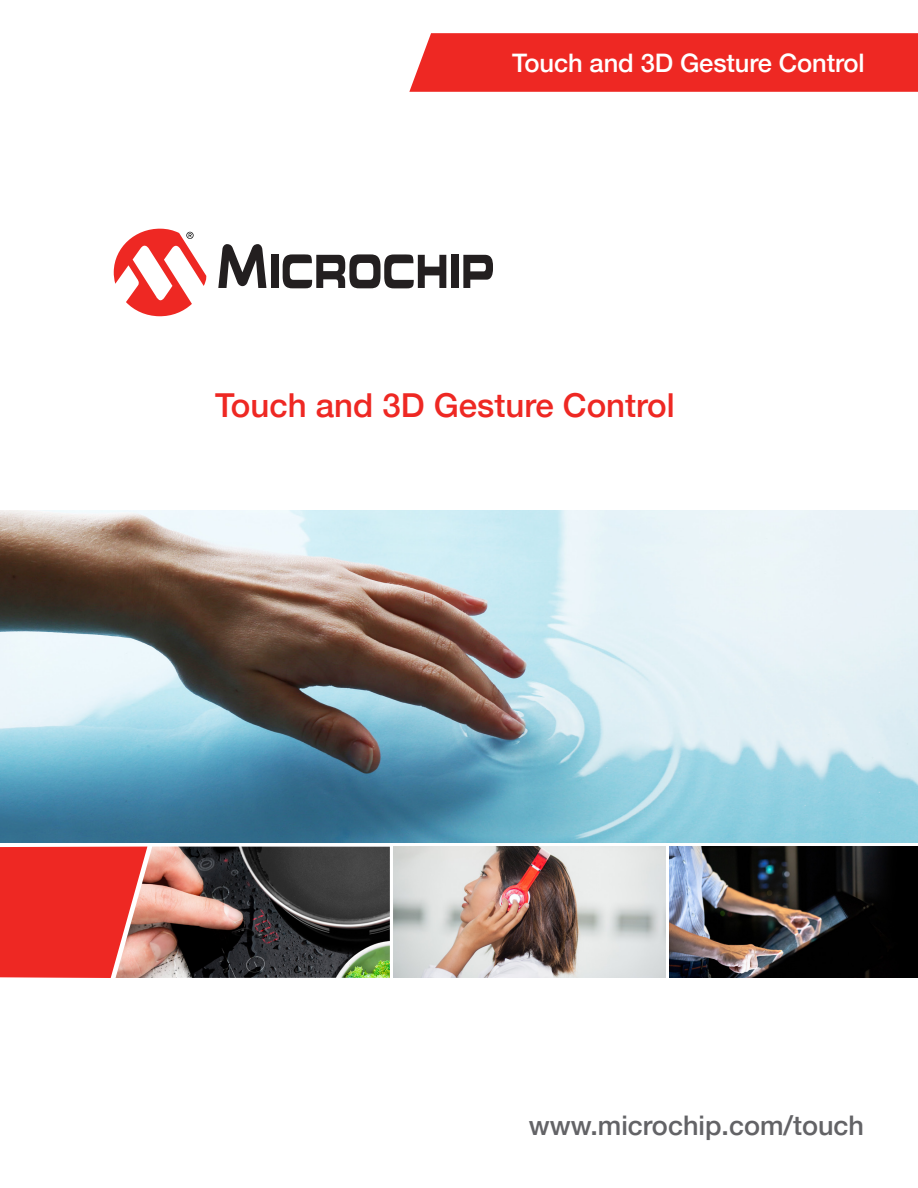
<style>
.page{position:relative;width:918px;height:1188px;background:#fff}
.page>*{position:absolute;margin:0;border:0;box-sizing:border-box;transform-origin:0 0}
.t1{font:500 33px "Helvetica Neue";color:#ee2823}
.URL_COVER{font:500 27px "Helvetica Neue";color:#636366}
.RED_BOX_TITLE{font:500 25.5px "Helvetica Neue";letter-spacing:-.005em;color:#fff}
</style>
<div class="page">
<svg style="left:218px;top:244px;width:48px;height:44px"></svg>
<div style="left:271px;top:255px;width:7px;height:33px;background:#231f20"></div>
<div style="left:451px;top:255px;width:8px;height:33px;background:#231f20"></div>
<svg style="left:463px;top:255px;width:30px;height:33px"></svg>
<svg style="left:283px;top:254px;width:163px;height:34px"></svg>
<svg style="left:114px;top:228px;width:92px;height:88px"></svg>
<div style="left:409px;top:33px;width:509px;height:59px;background:#ee2823"></div>
<img style="left:0;top:510px;width:918px;height:332px">
<img style="left:394px;top:847px;width:271px;height:131px">
<img style="left:147px;top:847px;width:243px;height:131px">
<img style="left:669px;top:847px;width:249px;height:131px">
<svg style="left:0;top:847px;width:147px;height:131px;background:#ec3933"></svg>
<p class="RED_BOX_TITLE" style="left:512px;top:42px;width:354px">Touch and 3D Gesture Control</p>
<p class="t1" style="left:215px;top:379px;width:461px">Touch and 3D Gesture Control</p>
<p class="URL_COVER" style="left:529px;top:1104px;width:337px">www.microchip.com/touch</p>
</div>
